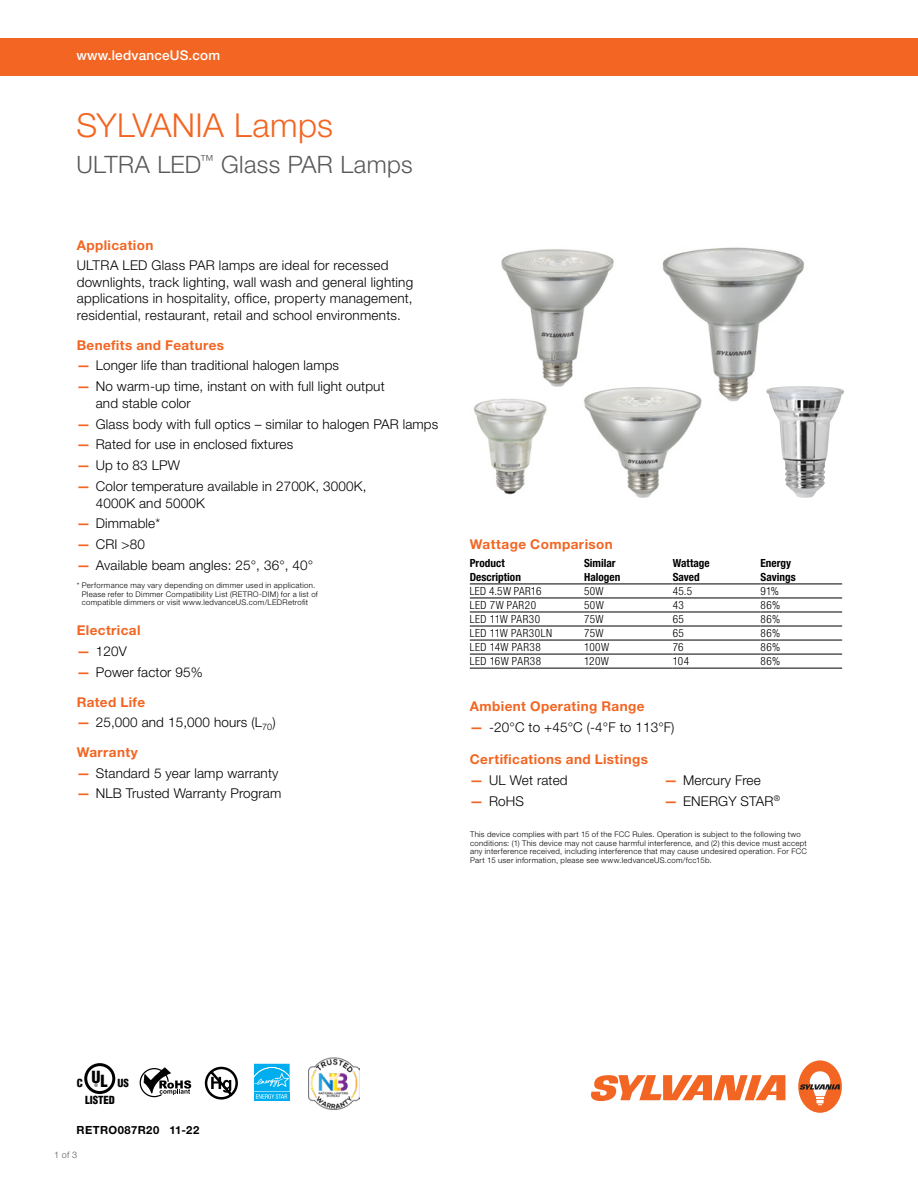
<style>
.page{position:relative;width:918px;height:1188px;background:#fff}
.page>*{position:absolute;margin:0;border:0;box-sizing:border-box;transform-origin:0 0}
.t1{font:300 33px "Helvetica Neue LT Pro";letter-spacing:.01em;color:#f26522}
.t2{font:300 24px "Helvetica Neue LT Pro";letter-spacing:.015em;color:#58595b}
.t3{font:300 13.5px/16.5px "Helvetica Neue LT Pro";letter-spacing:.01em;color:#000}
.t4{font:700 13.5px "Helvetica Neue LT Pro";letter-spacing:.03em;color:#f26522}
.t5{font:500 13.5px "Helvetica Neue LT Pro";letter-spacing:.015em;color:#fff}
.t6{font:300 condensed 11.25px "Helvetica Neue LT Pro";letter-spacing:.04em;color:#000}
.t7{font:700 condensed 11.25px/13.5px "Helvetica Neue LT Pro";color:#000}
.t8{font:700 11.25px "Helvetica Neue LT Pro";letter-spacing:.04em;color:#000}
.t9{font:900 condensed 10.95px/17px "Helvetica";letter-spacing:-.01em;color:#000;text-align:center}
.t10{font:300 9px "Helvetica Neue LT Std";color:#58595b}
.t11{font:300 7.8px/8.6px "Helvetica Neue LT Pro";letter-spacing:.04em;color:#000}
.s1{font-weight:700;color:#f26522}
.s2{font-size:16.35px}
</style>
<div class="page">
<div style="left:0;top:38px;width:918px;height:37px;background:#f26522"></div>
<svg style="left:204px;top:1066px;width:34px;height:34px"></svg>
<svg style="left:140px;top:1068px;width:51px;height:29px"></svg>
<svg style="left:254px;top:1063px;width:36px;height:1px"></svg>
<div style="left:254px;top:1092px;width:36px;height:9px;background:#00aeef"></div>
<svg style="left:254px;top:1064px;width:36px;height:35px"></svg>
<svg style="left:591px;top:1075px;width:194px;height:26px"></svg>
<div style="left:798px;top:1060px;width:44px;height:53px;background:#f26522;border-radius:50%"></div>
<svg style="left:799px;top:1071px;width:41px;height:34px"></svg>
<div style="left:84px;top:1063px;width:31px;height:31px;border:3px solid #000;border-radius:50%"></div>
<svg style="left:94px;top:1083px;width:4px;height:4px"></svg>
<img style="left:501px;top:249px;width:113px;height:138px">
<img style="left:662px;top:247px;width:142px;height:155px">
<img style="left:582px;top:384px;width:122px;height:114px">
<img style="left:473px;top:398px;width:74px;height:97px">
<hr style="left:470px;top:584px;width:114px;height:1px;background:#000">
<hr style="left:584px;top:584px;width:89px;height:1px;background:#000">
<hr style="left:673px;top:584px;width:87px;height:1px;background:#000">
<hr style="left:760px;top:584px;width:82px;height:1px;background:#000">
<hr style="left:470px;top:598px;width:114px;height:1px;background:#000">
<hr style="left:584px;top:598px;width:89px;height:1px;background:#000">
<hr style="left:673px;top:598px;width:87px;height:1px;background:#000">
<hr style="left:760px;top:598px;width:82px;height:1px;background:#000">
<hr style="left:470px;top:612px;width:114px;height:1px;background:#000">
<hr style="left:584px;top:612px;width:89px;height:1px;background:#000">
<hr style="left:673px;top:612px;width:87px;height:1px;background:#000">
<hr style="left:760px;top:612px;width:82px;height:1px;background:#000">
<hr style="left:470px;top:626px;width:114px;height:1px;background:#000">
<hr style="left:584px;top:626px;width:89px;height:1px;background:#000">
<hr style="left:673px;top:626px;width:87px;height:1px;background:#000">
<hr style="left:760px;top:626px;width:82px;height:1px;background:#000">
<hr style="left:470px;top:640px;width:114px;height:1px;background:#000">
<hr style="left:584px;top:640px;width:89px;height:1px;background:#000">
<hr style="left:673px;top:640px;width:87px;height:1px;background:#000">
<hr style="left:760px;top:640px;width:82px;height:1px;background:#000">
<hr style="left:470px;top:654px;width:114px;height:1px;background:#000">
<hr style="left:584px;top:654px;width:89px;height:1px;background:#000">
<hr style="left:673px;top:654px;width:87px;height:1px;background:#000">
<hr style="left:760px;top:654px;width:82px;height:1px;background:#000">
<hr style="left:470px;top:668px;width:114px;height:1px;background:#000">
<hr style="left:584px;top:668px;width:89px;height:1px;background:#000">
<hr style="left:673px;top:668px;width:87px;height:1px;background:#000">
<hr style="left:760px;top:668px;width:82px;height:1px;background:#000">
<img style="left:308px;top:1057px;width:52px;height:52px">
<img style="left:766px;top:386px;width:78px;height:112px">
<p class="t5" style="left:77px;top:47px;width:145px">www.ledvanceUS.com</p>
<h1 class="t1" style="left:77px;top:105px;width:258px">SYLVANIA Lamps</h1>
<h2 class="t2" style="left:77px;top:150px;width:338px">ULTRA LED<sup>™</sup> Glass PAR Lamps</h2>
<p class="t4" style="left:77px;top:237px;width:78px">Application</p>
<p class="t3" style="left:77px;top:257px;width:338px">ULTRA LED Glass PAR lamps are ideal for recessed downlights, track lighting, wall wash and general lighting applications in hospitality, office, property management, residential, restaurant, retail and school environments.</p>
<p class="t4" style="left:77px;top:336px;width:149px">Benefits and Features</p>
<p class="t3" style="left:77px;top:357px;width:264px"><span class="s1">—</span> Longer life than traditional halogen lamps</p>
<p class="t3" style="left:96px;top:377px;width:290px;line-height:17.2px;text-indent:-19px"><span class="s1">—</span> No warm-up time, instant on with full light output and stable color</p>
<p class="t3" style="left:77px;top:415px;width:363px"><span class="s1">—</span> Glass body with full optics – similar to halogen PAR lamps</p>
<p class="t3" style="left:77px;top:436px;width:218px"><span class="s1">—</span> Rated for use in enclosed fixtures</p>
<p class="t3" style="left:77px;top:457px;width:105px"><span class="s1">—</span> Up to 83 LPW</p>
<p class="t3" style="left:96px;top:477px;width:272px;line-height:17.2px;text-indent:-19px"><span class="s1">—</span> Color temperature available in 2700K, 3000K,<br>4000K and 5000K</p>
<p class="t3" style="left:77px;top:515px;width:85px"><span class="s1">—</span> Dimmable*</p>
<p class="t3" style="left:77px;top:536px;width:70px"><span class="s1">—</span> CRI &gt;80</p>
<p class="t3" style="left:77px;top:556px;width:238px"><span class="s1">—</span> Available beam angles: 25°, 36°, 40°</p>
<p class="t11" style="left:82px;top:581px;width:238px;text-indent:-5px">* Performance may vary depending on dimmer used in application.<br>Please refer to Dimmer Compatibility List (RETRO-DIM) for a list of compatible dimmers or visit www.ledvanceUS.com/LEDRetrofit</p>
<p class="t4" style="left:77px;top:622px;width:65px">Electrical</p>
<p class="t3" style="left:77px;top:643px;width:52px"><span class="s1">—</span> 120V</p>
<p class="t3" style="left:77px;top:663px;width:128px"><span class="s1">—</span> Power factor 95%</p>
<p class="t4" style="left:77px;top:693px;width:70px">Rated Life</p>
<p class="t3" style="left:77px;top:714px;width:200px"><span class="s1">—</span> 25,000 and 15,000 hours (L<sub>70</sub>)</p>
<p class="t4" style="left:77px;top:744px;width:63px">Warranty</p>
<p class="t3" style="left:77px;top:764px;width:203px"><span class="s1">—</span> Standard 5 year lamp warranty</p>
<p class="t3" style="left:77px;top:785px;width:206px"><span class="s1">—</span> NLB Trusted Warranty Program</p>
<p class="t4" style="left:470px;top:535px;width:145px">Wattage Comparison</p>
<p class="t7" style="left:470px;top:557px;width:53px">Product<br>Description</p>
<p class="t7" style="left:584px;top:557px;width:38px">Similar<br>Halogen</p>
<p class="t7" style="left:673px;top:557px;width:39px">Wattage<br>Saved</p>
<p class="t7" style="left:760px;top:557px;width:37px">Energy<br>Savings</p>
<p class="t6" style="left:470px;top:585px;width:73px">LED 4.5W PAR16</p>
<p class="t6" style="left:584px;top:585px;width:21px">50W</p>
<p class="t6" style="left:673px;top:585px;width:21px">45.5</p>
<p class="t6" style="left:760px;top:585px;width:20px">91%</p>
<p class="t6" style="left:470px;top:599px;width:68px">LED 7W PAR20</p>
<p class="t6" style="left:584px;top:599px;width:21px">50W</p>
<p class="t6" style="left:673px;top:599px;width:13px">43</p>
<p class="t6" style="left:760px;top:599px;width:21px">86%</p>
<p class="t6" style="left:470px;top:613px;width:72px">LED 11W PAR30</p>
<p class="t6" style="left:584px;top:613px;width:21px">75W</p>
<p class="t6" style="left:673px;top:613px;width:13px">65</p>
<p class="t6" style="left:760px;top:613px;width:21px">86%</p>
<p class="t6" style="left:470px;top:627px;width:84px">LED 11W PAR30LN</p>
<p class="t6" style="left:584px;top:627px;width:21px">75W</p>
<p class="t6" style="left:673px;top:627px;width:13px">65</p>
<p class="t6" style="left:760px;top:627px;width:21px">86%</p>
<p class="t6" style="left:470px;top:641px;width:73px">LED 14W PAR38</p>
<p class="t6" style="left:584px;top:641px;width:27px">100W</p>
<p class="t6" style="left:673px;top:641px;width:13px">76</p>
<p class="t6" style="left:760px;top:641px;width:21px">86%</p>
<p class="t6" style="left:470px;top:655px;width:73px">LED 16W PAR38</p>
<p class="t6" style="left:584px;top:655px;width:26px">120W</p>
<p class="t6" style="left:673px;top:655px;width:18px">104</p>
<p class="t6" style="left:760px;top:655px;width:21px">86%</p>
<p class="t4" style="left:470px;top:698px;width:176px">Ambient Operating Range</p>
<p class="t3" style="left:470px;top:719px;width:206px"><span class="s1">—</span> -20°C to +45°C (-4°F to 113°F)</p>
<p class="t4" style="left:470px;top:751px;width:179px">Certifications and Listings</p>
<p class="t3" style="left:470px;top:772px;width:99px"><span class="s1">—</span> UL Wet rated</p>
<p class="t3" style="left:470px;top:792px;width:56px"><span class="s1">—</span> RoHS</p>
<p class="t3" style="left:664px;top:772px;width:98px"><span class="s1">—</span> Mercury Free</p>
<p class="t3" style="left:664px;top:792px;width:118px"><span class="s1">—</span> ENERGY STAR<sup>®</sup></p>
<p class="t11" style="left:470px;top:830px;width:339px">This device complies with part 15 of the FCC Rules. Operation is subject to the following two conditions: (1) This device may not cause harmful interference, and (2) this device must accept any interference received, including interference that may cause undesired operation. For FCC Part 15 user information, please see www.ledvanceUS.com/fcc15b.</p>
<p class="t9" style="left:77px;top:1074px;width:54px">C <sup>U</sup><span class="s2">L</span> US<br>LISTED</p>
<p class="t8" style="left:77px;top:1123px;width:124px">RETRO087R20 11-22</p>
<p class="t10" style="left:54px;top:1149px;width:25px">1 of 3</p>
</div>
